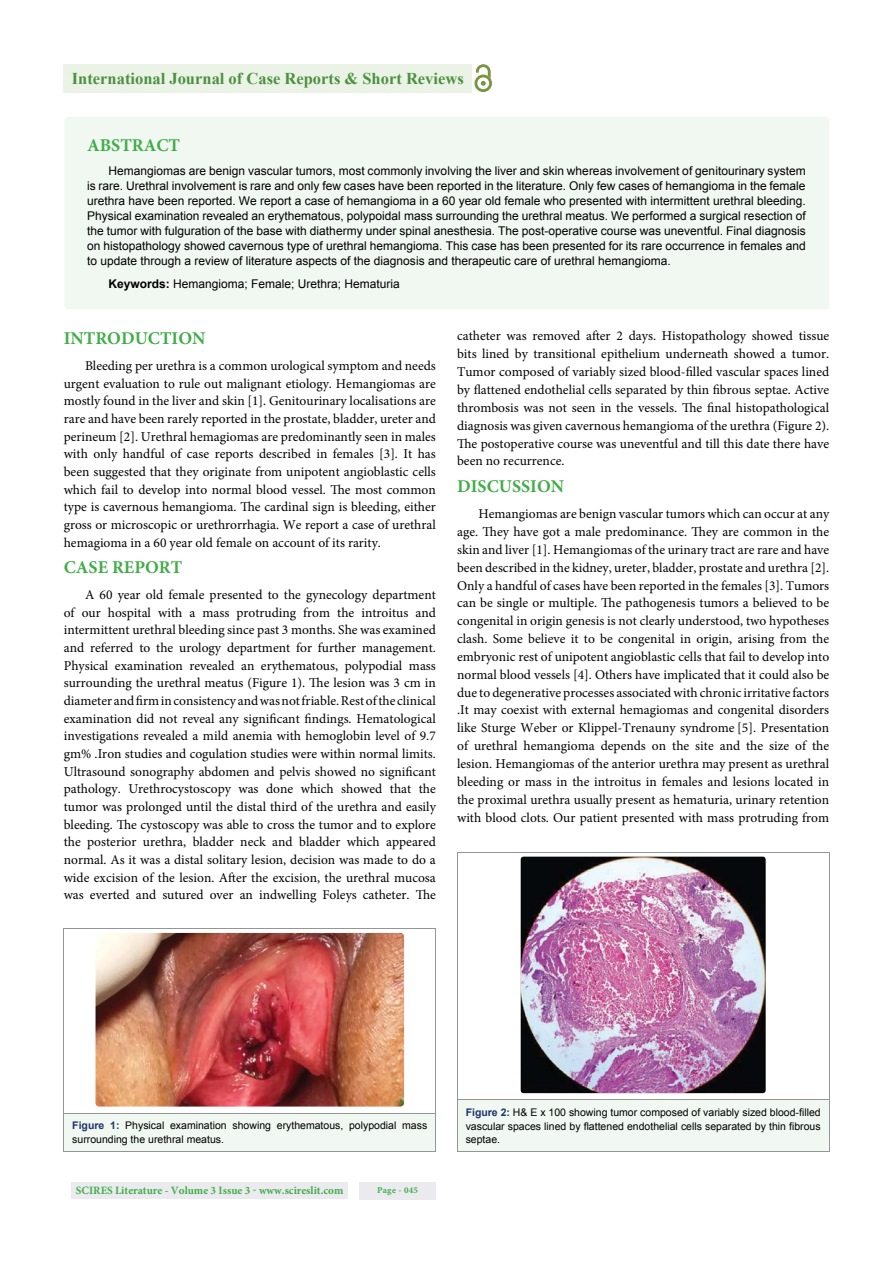
<style>
.page{position:relative;width:893px;height:1263px;background:#fff}
.page>*{position:absolute;margin:0;border:0;box-sizing:border-box;transform-origin:0 0}
.t1{font:700 18px "Minion Pro";color:#41ad49}
.t2{font:700 16.5px "Times New Roman";color:#4d9041}
.t3{font:13.5px/17.7px "Minion Pro";color:#000;text-align:justify}
.t4{font:12px/15px "Arial";color:#000;text-align:justify}
.t5{font:700 11.25px "Minion Pro";color:#41ad49}
.t6{font:10.5px/13.5px "Arial";color:#000}
.t7{font:700 9px "Minion Pro";letter-spacing:.03em;color:#41ad49}
.s1{font-weight:700}
.s2{font-weight:700;color:#20336c}
</style>
<div class="page">
<div style="left:72px;top:1182px;width:276px;height:17px;background:#ebeaef"></div>
<div style="left:359px;top:1182px;width:77px;height:17px;background:#ebeaef"></div>
<div style="left:63px;top:64px;width:409px;height:28px;background:#eaf3e6"></div>
<img style="left:474px;top:78px;width:18px;height:14px">
<svg style="left:476px;top:64px;width:15px;height:22px"></svg>
<div style="left:64px;top:117px;width:765px;height:192px;background:#f0f8f1;border-radius:4px"></div>
<div style="left:64px;top:1113px;width:372px;height:38px;background:#f0f8f1"></div>
<hr style="left:64px;top:929px;width:372px;height:1px;background:#939598">
<hr style="left:64px;top:1113px;width:372px;height:1px;background:#939598">
<hr style="left:64px;top:1151px;width:372px;height:1px;background:#939598">
<img style="left:96px;top:933px;width:308px;height:174px;border-radius:4px">
<div style="left:457px;top:1100px;width:372px;height:52px;background:#f0f8f1"></div>
<hr style="left:457px;top:1100px;width:372px;height:1px;background:#939598">
<hr style="left:457px;top:1152px;width:372px;height:1px;background:#939598">
<img style="left:521px;top:857px;width:245px;height:236px;border-radius:3px">
<p class="t2" style="left:72px;top:69px;width:393px">International Journal of Case Reports &amp; Short Reviews</p>
<h1 class="t1" style="left:87px;top:138px;width:95px">ABSTRACT</h1>
<p class="t4" style="left:87px;top:163px;width:720px;text-indent:21px">Hemangiomas are benign vascular tumors, most commonly involving the liver and skin whereas involvement of genitourinary system is rare. Urethral involvement is rare and only few cases have been reported in the literature. Only few cases of hemangioma in the female urethra have been reported. We report a case of hemangioma in a 60 year old female who presented with intermittent urethral bleeding.<br>Physical examination revealed an erythematous, polypoidal mass surrounding the urethral meatus. We performed a surgical resection of the tumor with fulguration of the base with diathermy under spinal anesthesia. The post-operative course was uneventful. Final diagnosis on histopathology showed cavernous type of urethral hemangioma. This case has been presented for its rare occurrence in females and to update through a review of literature aspects of the diagnosis and therapeutic care of urethral hemangioma.</p>
<p class="t4" style="left:108px;top:276px;width:293px"><span class="s1">Keywords:</span> Hemangioma; Female; Urethra; Hematuria</p>
<h1 class="t1" style="left:64px;top:331px;width:143px">INTRODUCTION</h1>
<p class="t3" style="left:64px;top:358px;width:374px;text-indent:21px">Bleeding per urethra is a common urological symptom and needs urgent evaluation to rule out malignant etiology. Hemangiomas are mostly found in the liver and skin [1]. Genitourinary localisations are rare and have been rarely reported in the prostate, bladder, ureter and perineum [2]. Urethral hemagiomas are predominantly seen in males with only handful of case reports described in females [3]. It has been suggested that they originate from unipotent angioblastic cells which fail to develop into normal blood vessel. The most common type is cavernous hemangioma. The cardinal sign is bleeding, either gross or microscopic or urethrorrhagia. We report a case of urethral hemagioma in a 60 year old female on account of its rarity.</p>
<h1 class="t1" style="left:64px;top:560px;width:120px">CASE REPORT</h1>
<p class="t3" style="left:64px;top:587px;width:374px;text-indent:21px">A 60 year old female presented to the gynecology department of our hospital with a mass protruding from the introitus and intermittent urethral bleeding since past 3 months. She was examined and referred to the urology department for further management.<br>Physical examination revealed an erythematous, polypodial mass surrounding the urethral meatus (Figure 1). The lesion was 3 cm in diameter and firm in consistency and was not friable. Rest of the clinical examination did not reveal any significant findings. Hematological investigations revealed a mild anemia with hemoglobin level of 9.7 gm% .Iron studies and cogulation studies were within normal limits.<br>Ultrasound sonography abdomen and pelvis showed no significant pathology. Urethrocystoscopy was done which showed that the tumor was prolonged until the distal third of the urethra and easily bleeding. The cystoscopy was able to cross the tumor and to explore the posterior urethra, bladder neck and bladder which appeared normal. As it was a distal solitary lesion, decision was made to do a wide excision of the lesion. After the excision, the urethral mucosa was everted and sutured over an indwelling Foleys catheter. The</p>
<p class="t3" style="left:457px;top:328px;width:374px">catheter was removed after 2 days. Histopathology showed tissue bits lined by transitional epithelium underneath showed a tumor.<br>Tumor composed of variably sized blood-filled vascular spaces lined by flattened endothelial cells separated by thin fibrous septae. Active thrombosis was not seen in the vessels. The final histopathological diagnosis was given cavernous hemangioma of the urethra (Figure 2).<br>The postoperative course was uneventful and till this date there have been no recurrence.</p>
<h1 class="t1" style="left:457px;top:479px;width:108px">DISCUSSION</h1>
<p class="t3" style="left:457px;top:506px;width:374px;text-indent:21px">Hemangiomas are benign vascular tumors which can occur at any age. They have got a male predominance. They are common in the skin and liver [1]. Hemangiomas of the urinary tract are rare and have been described in the kidney, ureter, bladder, prostate and urethra [2].<br>Only a handful of cases have been reported in the females [3]. Tumors can be single or multiple. The pathogenesis tumors a believed to be congenital in origin genesis is not clearly understood, two hypotheses clash. Some believe it to be congenital in origin, arising from the embryonic rest of unipotent angioblastic cells that fail to develop into normal blood vessels [4]. Others have implicated that it could also be due to degenerative processes associated with chronic irritative factors .It may coexist with external hemagiomas and congenital disorders like Sturge Weber or Klippel-Trenauny syndrome [5]. Presentation of urethral hemangioma depends on the site and the size of the lesion. Hemangiomas of the anterior urethra may present as urethral bleeding or mass in the introitus in females and lesions located in the proximal urethra usually present as hematuria, urinary retention with blood clots. Our patient presented with mass protruding from</p>
<p class="t6" style="left:72px;top:1119px;width:356px"><span class="s2">Figure 1:</span> Physical examination showing erythematous, polypodial mass surrounding the urethral meatus.</p>
<p class="t5" style="left:76px;top:1186px;width:269px">SCIRES Literature - Volume 3 Issue 3 - www.scireslit.com</p>
<p class="t7" style="left:377px;top:1186px;width:42px">Page - 045</p>
<p class="t6" style="left:466px;top:1106px;width:356px;text-align:justify"><span class="s2">Figure 2:</span> H&amp; E x 100 showing tumor composed of variably sized blood-filled vascular spaces lined by flattened endothelial cells separated by thin fibrous septae.</p>
</div>
